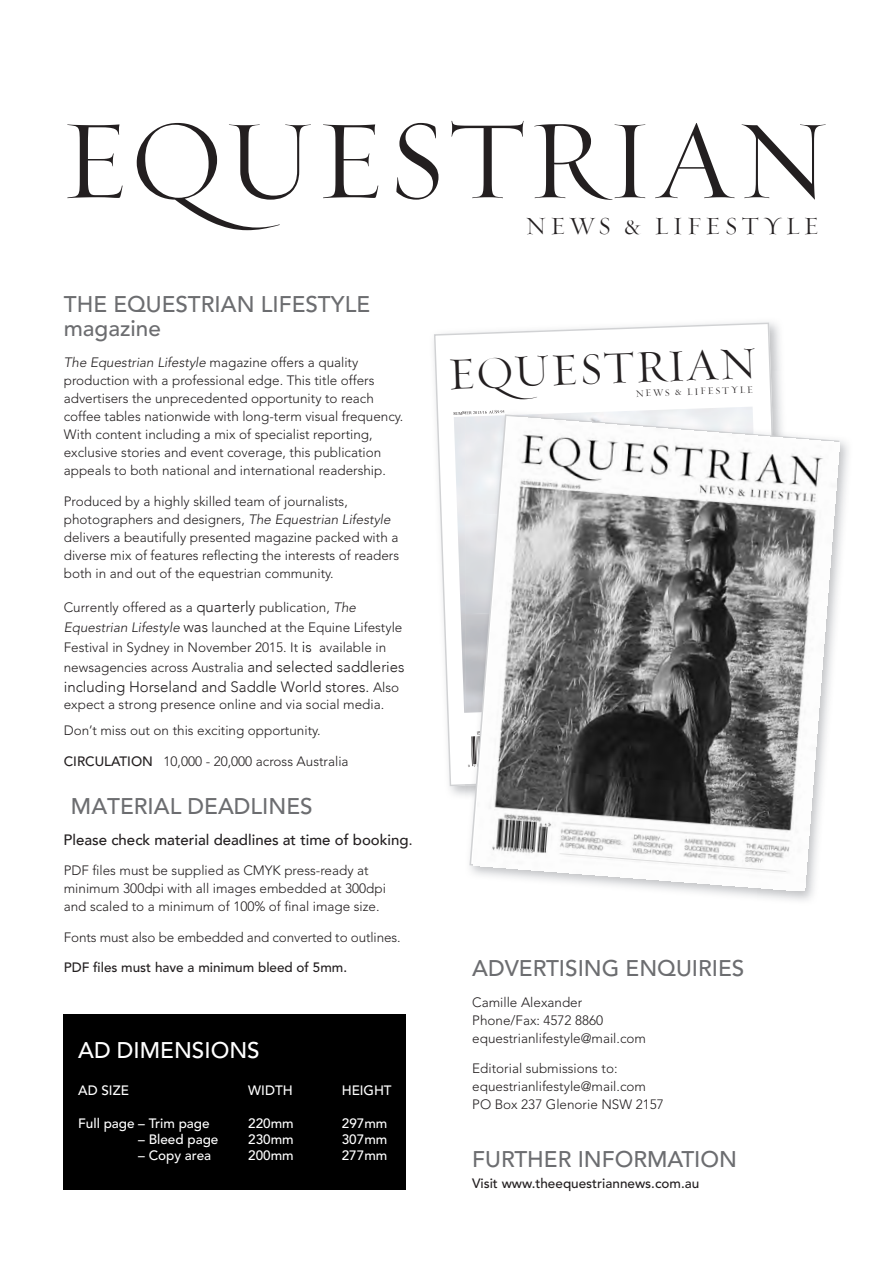
<style>
.page{position:relative;width:893px;height:1263px;background:#fff}
.page>*{position:absolute;margin:0;border:0;box-sizing:border-box;transform-origin:0 0}
.t1{font:114.75px "Requiem Fine HTF Small Caps";letter-spacing:.01em;color:#231f20}
.t2{font:46.05px "Requiem Fine HTF Small Caps";color:#231f20}
.t3{font:25.35px "Requiem Fine HTF Small Caps";letter-spacing:.15em;color:#231f20}
.t4{font:500 22.5px/24px "Avenir";color:#6c6d70}
.t5{font:500 22.5px "Avenir";color:#fff}
.t6{font:500 15px "Avenir";color:#231f20}
.t7{font:300 15px "Avenir";color:#231f20}
.t8{font:300 13.5px/18px "Avenir";color:#231f20}
.t9{font:500 13.5px "Avenir";color:#fff}
.t10{font:500 13.5px "Avenir";color:#231f20}
.t11{font:10.2px "Requiem Fine HTF Small Caps";color:#231f20}
.s1{font-style:italic}
.s2{font-size:15px}
.s3{font-size:13.5px}
.s4{font-weight:500}
</style>
<div class="page">
<div style="left:64px;top:1014px;width:342px;height:175px;background:#000"></div>
<svg style="left:434px;top:322px;width:348px;height:464px"></svg>
<img style="left:465px;top:410px;width:319px;height:376px">
<svg style="left:469px;top:414px;width:371px;height:478px"></svg>
<img style="left:473px;top:417px;width:366px;height:473px">
<h1 class="t1" style="left:61px;top:93px;width:771px">EQUESTRIAN</h1>
<h3 class="t3" style="left:526px;top:210px;width:295px">NEWS &amp; LIFESTYLE</h3>
<h3 class="t4" style="left:64px;top:293px;width:308px">THE EQUESTRIAN LIFESTYLE magazine</h3>
<p class="t8" style="left:64px;top:353px;width:341px"><span class="s1">The Equestrian Lifestyle</span> magazine offers a quality production with a professional edge. This title offers advertisers the unprecedented opportunity to reach coffee tables nationwide with long-term visual frequency.<br>With content including a mix of specialist reporting, exclusive stories and event coverage, this publication appeals to both national and international readership.</p>
<p class="t8" style="left:64px;top:492px;width:337px">Produced by a highly skilled team of journalists, photographers and designers, <span class="s1">The Equestrian Lifestyle </span>delivers a beautifully presented magazine packed with a diverse mix of features reflecting the interests of readers both in and out of the equestrian community.</p>
<p class="t8" style="left:64px;top:597px;width:342px;line-height:20px">Currently offered as a <span class="s2">quarterly</span> publication, <span class="s1">The Equestrian Lifestyle</span> <span class="s2">was</span> launched at the Equine Lifestyle Festival in Sydney in November 2015. It <span class="s2">is</span> available in newsagencies across Australia <span class="s2">and selected saddleries</span></p>
<p class="t7" style="left:64px;top:678px;width:337px">including Horseland and Saddle World stores. <span class="s3">Also</span></p>
<p class="t8" style="left:64px;top:691px;width:322px;line-height:26.5px">expect a strong presence online and via social media.<br>Don’t miss out on this exciting opportunity.</p>
<p class="t8" style="left:64px;top:752px;width:286px"><span class="s4">CIRCULATION</span> 10,000 - 20,000 across Australia</p>
<h3 class="t4" style="left:71px;top:794px;width:243px">MATERIAL DEADLINES</h3>
<p class="t6" style="left:64px;top:827px;width:350px">Please check material deadlines at time of booking<span class="s3">.</span></p>
<p class="t8" style="left:64px;top:861px;width:324px">PDF files must be supplied as CMYK press-ready at minimum 300dpi with all images embedded at 300dpi and scaled to a minimum of 100% of final image size.</p>
<p class="t8" style="left:64px;top:928px;width:338px">Fonts must also be embedded and converted to outlines.</p>
<p class="t10" style="left:64px;top:960px;width:285px">PDF files must have a minimum bleed of 5mm.</p>
<h3 class="t5" style="left:78px;top:1037px;width:183px">AD DIMENSIONS</h3>
<p class="t9" style="left:78px;top:1083px;width:52px">AD SIZE</p>
<p class="t9" style="left:248px;top:1083px;width:46px">WIDTH</p>
<p class="t9" style="left:342px;top:1083px;width:51px">HEIGHT</p>
<p class="t9" style="left:78px;top:1115px;width:133px">Full page – Trim page</p>
<p class="t9" style="left:248px;top:1115px;width:47px">220mm</p>
<p class="t9" style="left:342px;top:1115px;width:47px">297mm</p>
<p class="t9" style="left:138px;top:1131px;width:82px">– Bleed page</p>
<p class="t9" style="left:248px;top:1131px;width:47px">230mm</p>
<p class="t9" style="left:342px;top:1131px;width:47px">307mm</p>
<p class="t9" style="left:138px;top:1148px;width:75px">– Copy area</p>
<p class="t9" style="left:248px;top:1148px;width:47px">200mm</p>
<p class="t9" style="left:342px;top:1148px;width:47px">277mm</p>
<h2 class="t2" style="left:447px;top:347px;width:310px;rotate:-2deg">EQUESTRIAN</h2>
<p class="t11" style="left:635px;top:387px;width:119px;rotate:-2deg">NEWS &amp; LIFESTYLE</p>
<h3 class="t4" style="left:472px;top:956px;width:274px">ADVERTISING ENQUIRIES</h3>
<p class="t8" style="left:472px;top:993px;width:175px">Camille Alexander<br>Phone/Fax: 4572 8860 equestrianlifestyle@mail.com</p>
<p class="t8" style="left:472px;top:1060px;width:193px">Editorial submissions to: equestrianlifestyle@mail.com<br>PO Box 237 Glenorie NSW 2157</p>
<h3 class="t4" style="left:472px;top:1148px;width:266px">FURTHER INFORMATION</h3>
<p class="t10" style="left:472px;top:1175px;width:229px">Visit www.theequestriannews.com.au</p>
</div>
